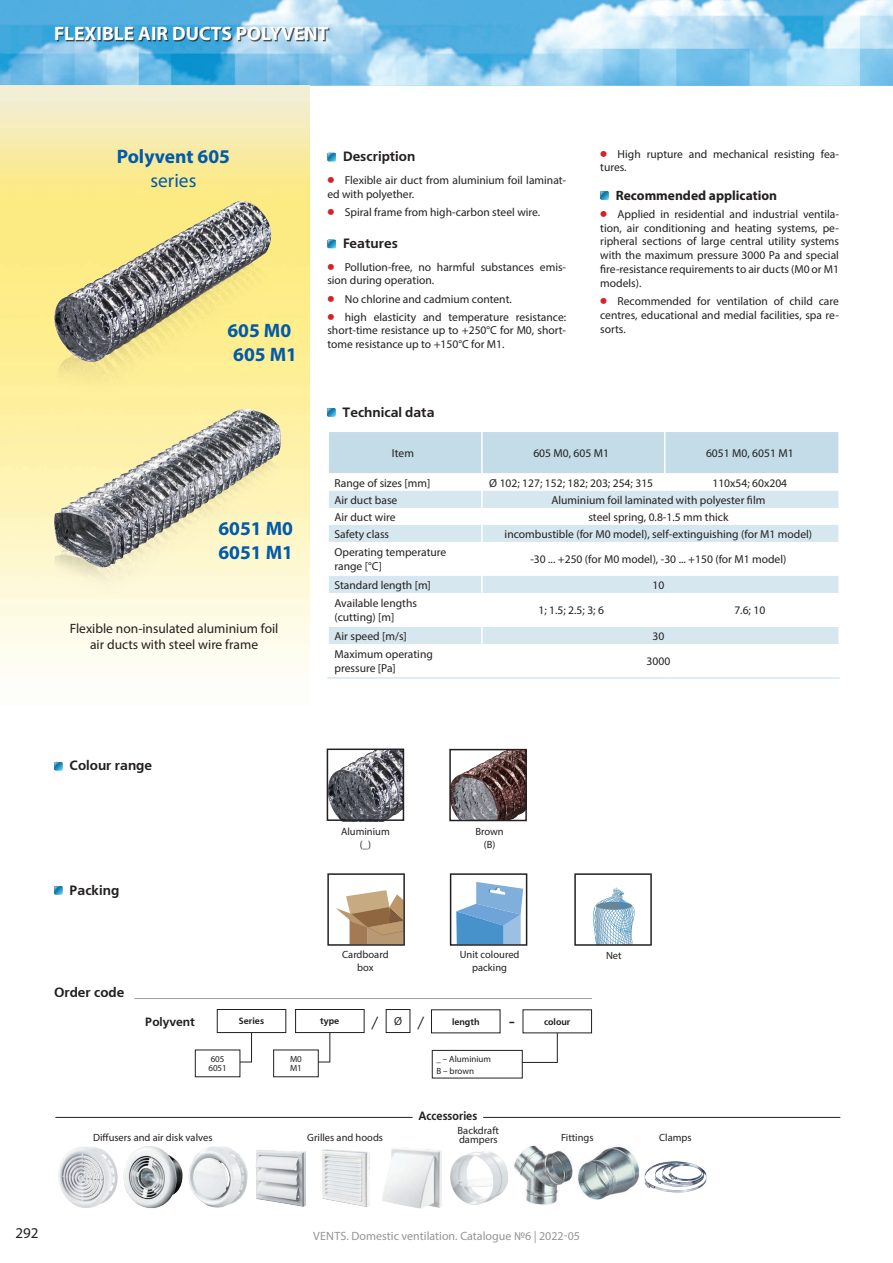
<style>
.page{position:relative;width:893px;height:1263px;background:#fff}
.page>*{position:absolute;margin:0;border:0;box-sizing:border-box;transform-origin:0 0}
.t1{font:700 19.5px/23.4px "Myriad Pro";color:#015aaa;text-align:center}
.t2{font:700 19.5px "Myriad Pro";color:#fff}
.t3{font:19.5px "Myriad Pro";color:#015aaa}
.t4{font:15px "Myriad Pro";color:#231f20}
.t5{font:13.5px/16.2px "Myriad Pro";color:#231f20;text-align:center}
.t6{font:700 13.5px "Free Set C";color:#231f20}
.t7{font:700 13.5px "Myriad Pro";color:#231f20}
.t8{font:12px "Myriad Pro";color:#939598}
.t9{font:700 12px "Free Set C";color:#231f20}
.t10{font:700 12px "Free Set C";color:#231f20;scale:.9 1}
.t11{font:11.55px/13.8px "Myriad Pro";color:#231f20}
.t12{font:10.5px/12.6px "Myriad Pro";color:#231f20;text-align:center}
.t13{font:9px/9px "Myriad Pro";color:#231f20}
.t14{font:700 9px "Free Set C";color:#231f20}
.s1{font-family:"Free Set C";font-weight:700;font-size:17.4px;color:#d1232a}
</style>
<div class="page">
<img style="left:0;top:0;width:893px;height:85px">
<div style="left:57px;top:28px;width:273px;height:14px;background:#231f20;opacity:.75"></div>
<svg style="left:327px;top:153px;width:9px;height:8px"></svg>
<svg style="left:327px;top:240px;width:9px;height:8px"></svg>
<svg style="left:600px;top:191px;width:9px;height:9px"></svg>
<svg style="left:329px;top:576px;width:509px;height:68px;fill:#d9e8f0"></svg>
<svg style="left:481px;top:576px;width:2px;height:17px"></svg>
<svg style="left:838px;top:576px;width:1px;height:17px"></svg>
<hr style="left:481px;top:593px;width:2px;height:34px;background:#fff">
<hr style="left:664px;top:593px;width:1px;height:34px;background:#fff">
<svg style="left:481px;top:627px;width:2px;height:17px"></svg>
<svg style="left:838px;top:627px;width:1px;height:17px"></svg>
<svg style="left:329px;top:432px;width:510px;height:110px"></svg>
<hr style="left:327px;top:677px;width:155px;height:2px;background:#d6e7ef">
<hr style="left:482px;top:677px;width:183px;height:2px;background:#d6e7ef">
<hr style="left:665px;top:677px;width:175px;height:2px;background:#d6e7ef">
<svg style="left:327px;top:408px;width:9px;height:9px"></svg>
<svg style="left:327px;top:408px;width:8px;height:8px"></svg>
<svg style="left:54px;top:762px;width:8px;height:8px"></svg>
<svg style="left:54px;top:886px;width:8px;height:8px"></svg>
<img style="left:452px;top:752px;width:72px;height:66px">
<div style="left:449px;top:749px;width:78px;height:72px;border:2px solid #231f20"></div>
<svg style="left:327px;top:873px;width:78px;height:73px"></svg>
<svg style="left:450px;top:873px;width:77px;height:73px"></svg>
<svg style="left:574px;top:873px;width:78px;height:73px"></svg>
<img style="left:330px;top:751px;width:71px;height:67px">
<div style="left:327px;top:748px;width:77px;height:73px;border:2px solid #231f20"></div>
<hr style="left:134px;top:998px;width:458px;height:1px;background:#9d9fa2">
<div style="left:295px;top:1009px;width:69px;height:24px;border:1px solid #231f20"></div>
<div style="left:217px;top:1009px;width:69px;height:24px;border:1px solid #231f20"></div>
<div style="left:432px;top:1050px;width:91px;height:28px;border:1px solid #231f20"></div>
<div style="left:386px;top:1009px;width:24px;height:24px;border:1px solid #231f20"></div>
<hr style="left:294px;top:1062px;width:36px;height:1px;background:#231f20">
<hr style="left:216px;top:1062px;width:36px;height:1px;background:#231f20">
<hr style="left:522px;top:1062px;width:35px;height:1px;background:#231f20">
<hr style="left:329px;top:1032px;width:1px;height:30px;background:#231f20">
<hr style="left:251px;top:1032px;width:1px;height:30px;background:#231f20">
<hr style="left:557px;top:1033px;width:1px;height:30px;background:#231f20">
<hr style="left:55px;top:1117px;width:358px;height:1px;background:#231f20">
<hr style="left:483px;top:1117px;width:357px;height:1px;background:#231f20">
<img style="left:58px;top:1147px;width:60px;height:61px">
<img style="left:123px;top:1146px;width:60px;height:62px">
<img style="left:188px;top:1146px;width:118px;height:62px">
<img style="left:322px;top:1147px;width:120px;height:62px">
<img style="left:644px;top:1161px;width:63px;height:32px">
<img style="left:450px;top:1151px;width:58px;height:54px">
<img style="left:514px;top:1145px;width:59px;height:59px">
<img style="left:578px;top:1146px;width:61px;height:54px">
<img style="left:34px;top:199px;width:256px;height:206px">
<img style="left:34px;top:405px;width:256px;height:224px">
<div style="left:274px;top:1050px;width:44px;height:27px;background:#fff"></div>
<div style="left:273px;top:1049px;width:46px;height:28px;border:1px solid #231f20"></div>
<div style="left:195px;top:1050px;width:45px;height:27px;background:#fff"></div>
<h1 class="t2" style="left:54px;top:21px;width:276px">FLEXIBLE AIR DUCTS POLYVENT</h1>
<h1 class="t1" style="left:117px;top:145px;width:115px">Polyvent 605</h1>
<h1 class="t3" style="left:150px;top:168px;width:48px">series</h1>
<h1 class="t1" style="left:227px;top:318px;width:71px">605 M0<br>605 M1</h1>
<p class="t6" style="left:343px;top:149px;width:74px">Description</p>
<p class="t11" style="left:327px;top:173px;width:240px"><span class="s1">•</span> Flexible air duct from aluminium foil laminat&shy;ed with polyether.</p>
<p class="t11" style="left:327px;top:205px;width:214px"><span class="s1">•</span> Spiral frame from high-carbon steel wire.</p>
<p class="t6" style="left:343px;top:236px;width:56px">Features</p>
<p class="t11" style="left:327px;top:260px;width:240px"><span class="s1">•</span> Pollution-free, no harmful substances emis&shy;sion during operation.</p>
<p class="t11" style="left:327px;top:292px;width:186px"><span class="s1">•</span> No chlorine and cadmium content.</p>
<p class="t11" style="left:327px;top:310px;width:240px;text-align:justify"><span class="s1">•</span> high elasticity and temperature resistance: short-time resistance up to +250°C for M0, short&shy;tome resistance up to +150°C for M1.</p>
<p class="t6" style="left:343px;top:404px;width:93px">Technical data</p>
<p class="t11" style="left:600px;top:147px;width:240px"><span class="s1">•</span> High rupture and mechanical resisting fea&shy;tures.</p>
<p class="t7" style="left:616px;top:186px;width:163px">Recommended application</p>
<p class="t11" style="left:600px;top:207px;width:240px;text-align:justify"><span class="s1">•</span> Applied in residential and industrial ventila&shy;tion, air conditioning and heating systems, pe&shy;ripheral sections of large central utility systems with the maximum pressure 3000 Pa and special fire-resistance requirements to air ducts (M0 or M1 models).</p>
<p class="t11" style="left:600px;top:294px;width:240px;text-align:justify"><span class="s1">•</span> Recommended for ventilation of child care centres, educational and medial facilities, spa re&shy;sorts.</p>
<h1 class="t1" style="left:218px;top:516px;width:76px;text-align:left">6051 M0<br>6051 M1</h1>
<p class="t5" style="left:70px;top:620px;width:210px">Flexible non-insulated aluminium foil air ducts with steel wire frame</p>
<p class="t6" style="left:70px;top:758px;width:84px">Colour range</p>
<p class="t6" style="left:70px;top:882px;width:51px">Packing</p>
<p class="t6" style="left:54px;top:985px;width:72px">Order code</p>
<p class="t11" style="left:392px;top:446px;width:24px">Item</p>
<p class="t11" style="left:533px;top:446px;width:77px">605 M0, 605 M1</p>
<p class="t11" style="left:706px;top:446px;width:89px">6051 M0, 6051 M1</p>
<p class="t11" style="left:334px;top:476px;width:97px">Range of sizes [mm]</p>
<p class="t11" style="left:489px;top:476px;width:165px">Ø 102; 127; 152; 182; 203; 254; 315</p>
<p class="t11" style="left:712px;top:476px;width:76px">110x54; 60x204</p>
<p class="t11" style="left:334px;top:493px;width:64px">Air duct base</p>
<p class="t11" style="left:551px;top:493px;width:215px">Aluminium foil laminated with polyester film</p>
<p class="t11" style="left:334px;top:510px;width:63px">Air duct wire</p>
<p class="t11" style="left:588px;top:510px;width:141px">steel spring, 0.8-1.5 mm thick</p>
<p class="t11" style="left:334px;top:527px;width:56px">Safety class</p>
<p class="t11" style="left:505px;top:527px;width:309px">incombustible (for M0 model), self-extinguishing (for M1 model)</p>
<p class="t11" style="left:334px;top:545px;width:113px">Operating temperature range [°C]</p>
<p class="t11" style="left:530px;top:552px;width:258px">-30 ... +250 (for M0 model), -30 ... +150 (for M1 model)</p>
<p class="t11" style="left:334px;top:578px;width:98px">Standard length [m]</p>
<p class="t11" style="left:652px;top:578px;width:13px">10</p>
<p class="t11" style="left:334px;top:596px;width:84px">Available lengths (cutting) [m]</p>
<p class="t11" style="left:538px;top:603px;width:67px">1; 1.5; 2.5; 3; 6</p>
<p class="t11" style="left:734px;top:603px;width:32px">7.6; 10</p>
<p class="t11" style="left:334px;top:629px;width:74px">Air speed [m/s]</p>
<p class="t11" style="left:652px;top:629px;width:13px">30</p>
<p class="t11" style="left:334px;top:647px;width:100px">Maximum operating pressure [Pa]</p>
<p class="t11" style="left:646px;top:654px;width:25px">3000</p>
<p class="t12" style="left:341px;top:825px;width:50px">Aluminium (_)</p>
<p class="t12" style="left:342px;top:948px;width:48px">Cardboard box</p>
<p class="t12" style="left:475px;top:825px;width:30px">Brown (B)</p>
<p class="t12" style="left:460px;top:948px;width:61px">Unit coloured packing</p>
<p class="t12" style="left:606px;top:948px;width:17px">Net</p>
<p class="t9" style="left:145px;top:1015px;width:51px">Polyvent</p>
<p class="t14" style="left:239px;top:1016px;width:27px">Series</p>
<p class="t14" style="left:320px;top:1016px;width:21px">type</p>
<p class="t9" style="left:371px;top:1015px;width:9px">/</p>
<p class="t9" style="left:417px;top:1015px;width:9px">/</p>
<p class="t9" style="left:509px;top:1014px;width:8px">-</p>
<p class="t13" style="left:436px;top:1052px;width:56px;line-height:12px">_ – Aluminium<br>B – brown</p>
<p class="t11" style="left:394px;top:1014px;width:9px">Ø</p>
<p class="t14" style="left:452px;top:1016px;width:29px">length</p>
<p class="t14" style="left:544px;top:1016px;width:28px">colour</p>
<p class="t13" style="left:290px;top:1054px;width:13px">M0<br>M1</p>
<p class="t13" style="left:208px;top:1054px;width:20px">605<br>6051</p>
<p class="t10" style="left:418px;top:1109px;width:67px">Accessories</p>
<p class="t12" style="left:458px;top:1126px;width:43px;line-height:9px;text-align:left">Backdraft dampers</p>
<p class="t12" style="left:93px;top:1131px;width:121px">Diffusers and air disk valves</p>
<p class="t12" style="left:307px;top:1130px;width:77px">Grilles and hoods</p>
<p class="t12" style="left:561px;top:1130px;width:34px">Fittings</p>
<p class="t12" style="left:659px;top:1131px;width:34px">Clamps</p>
<p class="t4" style="left:15px;top:1224px;width:25px">292</p>
<p class="t8" style="left:313px;top:1229px;width:268px">VENTS. Domestic ventilation. Catalogue №6 | 2022-05</p>
</div>
